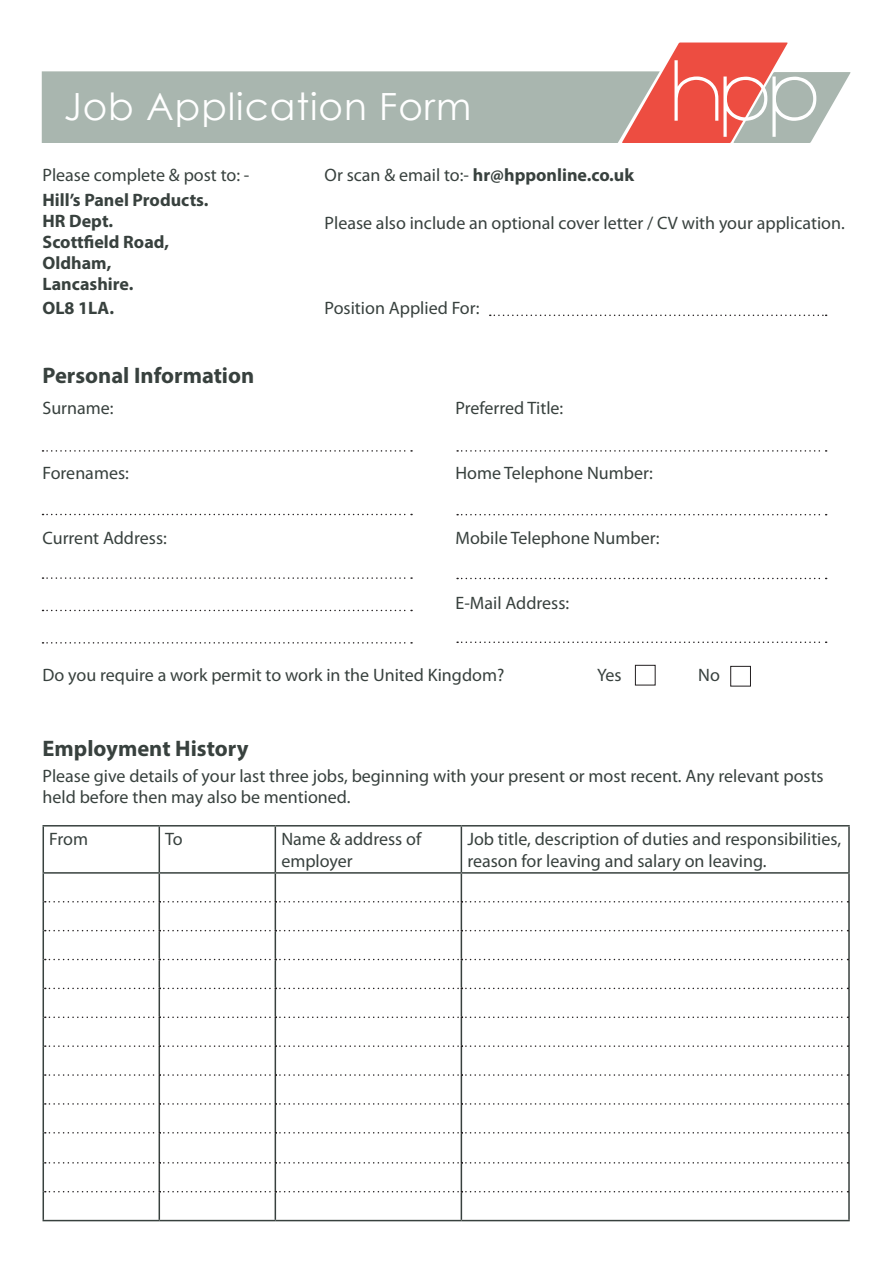
<style>
.page{position:relative;width:893px;height:1263px;background:#fff}
.page>*{position:absolute;margin:0;border:0;box-sizing:border-box;transform-origin:0 0}
.t1{font:37.5px "Century Gothic";letter-spacing:.025em;color:#fff}
.t2{font:700 22.5px "Myriad Pro";color:#38413e}
.t3{font:18px/21.6px "Myriad Pro";color:#38413e}
.t4{font:700 18px/21px "Myriad Pro";color:#38413e}
.s1{font-weight:400}
</style>
<div class="page">
<svg style="left:42px;top:43px;width:809px;height:100px"></svg>
<svg style="left:43px;top:450px;width:369px;height:2px"></svg>
<svg style="left:490px;top:315px;width:337px;height:1px"></svg>
<svg style="left:457px;top:450px;width:370px;height:2px"></svg>
<svg style="left:43px;top:514px;width:369px;height:1px"></svg>
<svg style="left:457px;top:514px;width:370px;height:1px"></svg>
<svg style="left:457px;top:578px;width:370px;height:1px"></svg>
<svg style="left:43px;top:577px;width:369px;height:2px"></svg>
<svg style="left:457px;top:641px;width:370px;height:2px"></svg>
<svg style="left:43px;top:610px;width:369px;height:1px"></svg>
<svg style="left:43px;top:642px;width:369px;height:2px"></svg>
<div style="left:635px;top:665px;width:20px;height:20px;border:1px solid #231f20"></div>
<div style="left:730px;top:666px;width:21px;height:20px;border:1px solid #231f20"></div>
<hr style="left:848px;top:874px;width:2px;height:28px;background:#38413e">
<hr style="left:848px;top:902px;width:2px;height:29px;background:#38413e">
<hr style="left:848px;top:931px;width:2px;height:28px;background:#38413e">
<hr style="left:848px;top:959px;width:2px;height:29px;background:#38413e">
<hr style="left:848px;top:988px;width:2px;height:29px;background:#38413e">
<hr style="left:848px;top:1017px;width:2px;height:29px;background:#38413e">
<hr style="left:848px;top:1046px;width:2px;height:29px;background:#38413e">
<hr style="left:848px;top:1075px;width:2px;height:29px;background:#38413e">
<hr style="left:848px;top:1104px;width:2px;height:29px;background:#38413e">
<hr style="left:848px;top:1133px;width:2px;height:30px;background:#38413e">
<hr style="left:848px;top:1163px;width:2px;height:29px;background:#38413e">
<hr style="left:848px;top:1192px;width:2px;height:28px;background:#38413e">
<hr style="left:43px;top:1220px;width:116px;height:1px;background:#38413e">
<hr style="left:159px;top:1220px;width:116px;height:1px;background:#38413e">
<hr style="left:275px;top:1220px;width:186px;height:1px;background:#38413e">
<hr style="left:461px;top:1220px;width:389px;height:1px;background:#38413e">
<svg style="left:43px;top:874px;width:805px;height:346px"></svg>
<hr style="left:43px;top:825px;width:116px;height:1px;background:#38413e">
<hr style="left:43px;top:826px;width:1px;height:46px;background:#38413e">
<hr style="left:159px;top:825px;width:116px;height:1px;background:#38413e">
<hr style="left:159px;top:826px;width:1px;height:46px;background:#38413e">
<hr style="left:275px;top:825px;width:186px;height:1px;background:#38413e">
<hr style="left:275px;top:826px;width:1px;height:46px;background:#38413e">
<hr style="left:461px;top:825px;width:389px;height:1px;background:#38413e">
<hr style="left:461px;top:826px;width:1px;height:46px;background:#38413e">
<hr style="left:848px;top:826px;width:2px;height:46px;background:#38413e">
<hr style="left:43px;top:872px;width:116px;height:2px;background:#38413e">
<hr style="left:159px;top:872px;width:116px;height:2px;background:#38413e">
<hr style="left:275px;top:872px;width:186px;height:2px;background:#38413e">
<hr style="left:461px;top:872px;width:389px;height:2px;background:#38413e">
<p class="t1" style="left:64px;top:81px;width:409px">Job Application Form</p>
<p class="t3" style="left:43px;top:164px;width:208px">Please complete &amp; post to: -</p>
<p class="t4" style="left:43px;top:189px;width:168px">Hill’s Panel Products.<br>HR Dept.<br>Scottfield Road,<br>Oldham,<br>Lancashire.</p>
<p class="t4" style="left:43px;top:297px;width:73px">OL8 1LA.</p>
<p class="t4" style="left:325px;top:163px;width:311px"><span class="s1">Or scan &amp; email to:-</span> hr@hpponline.co.uk</p>
<p class="t3" style="left:325px;top:212px;width:522px">Please also include an optional cover letter / CV with your application.</p>
<p class="t3" style="left:325px;top:297px;width:156px">Position Applied For:</p>
<p class="t2" style="left:43px;top:360px;width:213px">Personal Information</p>
<p class="t3" style="left:43px;top:397px;width:73px">Surname:</p>
<p class="t3" style="left:455px;top:397px;width:109px">Preferred Title:</p>
<p class="t3" style="left:43px;top:462px;width:88px">Forenames:</p>
<p class="t3" style="left:455px;top:462px;width:199px">Home Telephone Number:</p>
<p class="t3" style="left:43px;top:527px;width:126px">Current Address:</p>
<p class="t3" style="left:455px;top:527px;width:205px">Mobile Telephone Number:</p>
<p class="t3" style="left:455px;top:592px;width:115px">E-Mail Address:</p>
<p class="t3" style="left:43px;top:664px;width:463px">Do you require a work permit to work in the United Kingdom?</p>
<p class="t3" style="left:597px;top:664px;width:26px">Yes</p>
<p class="t3" style="left:698px;top:664px;width:23px">No</p>
<p class="t2" style="left:43px;top:734px;width:207px">Employment History</p>
<p class="t3" style="left:43px;top:765px;width:783px">Please give details of your last three jobs, beginning with your present or most recent. Any relevant posts held before then may also be mentioned.</p>
<p class="t3" style="left:49px;top:828px;width:40px">From</p>
<p class="t3" style="left:165px;top:828px;width:19px">To</p>
<p class="t3" style="left:281px;top:828px;width:141px">Name &amp; address of employer</p>
<p class="t3" style="left:467px;top:828px;width:375px">Job title, description of duties and responsibilities, reason for leaving and salary on leaving.</p>
</div>
